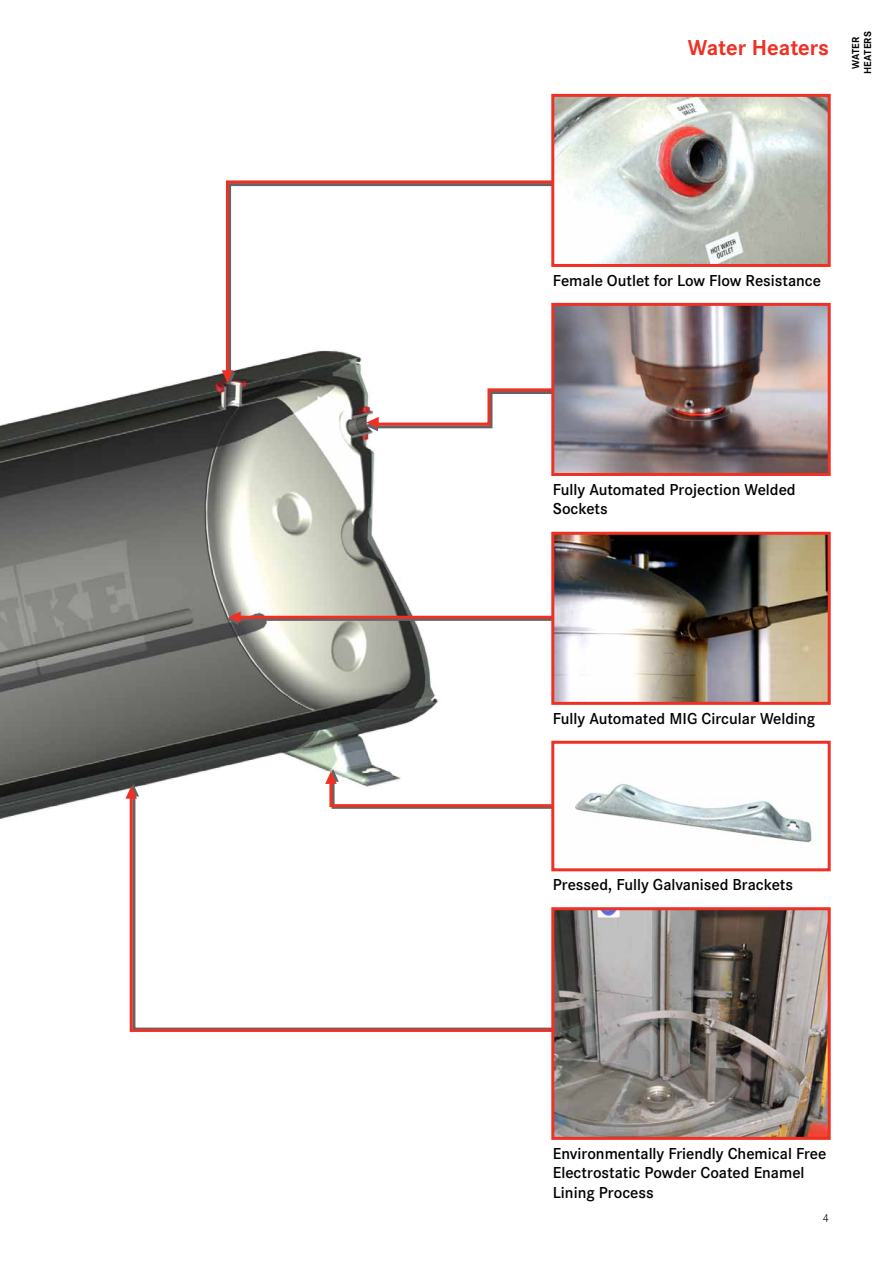
<style>
.page{position:relative;width:893px;height:1263px;background:#fff}
.page>*{position:absolute;margin:0;border:0;box-sizing:border-box;transform-origin:0 0}
.t1{font:700 22.5px "Corporate S";color:#ee3124}
.t2{font:600 16.5px/19.8px "Corporate S";color:#000}
.t3{font:300 12px "Corporate S";color:#000}
.t4{font:700 10.5px/12px "Corporate S";letter-spacing:.01em;color:#000;text-align:center}
</style>
<div class="page">
<img style="left:0;top:370px;width:441px;height:449px">
<svg style="left:222px;top:370px;width:13px;height:15px"></svg>
<svg style="left:224px;top:180px;width:332px;height:199px"></svg>
<hr style="left:232px;top:618px;width:329px;height:3px;background:#636466">
<svg style="left:226px;top:611px;width:15px;height:14px"></svg>
<hr style="left:235px;top:616px;width:326px;height:3px;background:#ee3124">
<svg style="left:325px;top:769px;width:116px;height:18px"></svg>
<svg style="left:125px;top:784px;width:14px;height:15px"></svg>
<svg style="left:128px;top:789px;width:428px;height:243px"></svg>
<img style="left:555px;top:536px;width:272px;height:165px">
<div style="left:551px;top:532px;width:280px;height:173px;border:3px solid #ee3124"></div>
<img style="left:555px;top:783px;width:257px;height:84px">
<div style="left:551px;top:741px;width:280px;height:130px;border:3px solid #ee3124"></div>
<img style="left:555px;top:98px;width:272px;height:165px">
<div style="left:551px;top:94px;width:280px;height:173px;border:3px solid #ee3124"></div>
<img style="left:555px;top:911px;width:272px;height:225px">
<div style="left:551px;top:907px;width:280px;height:233px;border:3px solid #ee3124"></div>
<svg style="left:365px;top:387px;width:186px;height:44px"></svg>
<img style="left:555px;top:307px;width:272px;height:165px">
<div style="left:551px;top:303px;width:280px;height:173px;border:3px solid #ee3124"></div>
<h1 class="t1" style="left:688px;top:30px;width:143px">Water Heaters</h1>
<p class="t4" style="left:849px;top:74px;width:44px;rotate:-90deg">Water<br>Heaters</p>
<p class="t2" style="left:553px;top:269px;width:270px">Female Outlet for Low Flow Resistance</p>
<p class="t2" style="left:553px;top:478px;width:244px">Fully Automated Projection Welded<br>Sockets</p>
<p class="t2" style="left:553px;top:707px;width:264px">Fully Automated MIG Circular Welding</p>
<p class="t2" style="left:553px;top:873px;width:242px">Pressed, Fully Galvanised Brackets</p>
<p class="t2" style="left:553px;top:1142px;width:275px">Environmentally Friendly Chemical Free<br>Electrostatic Powder Coated Enamel<br>Lining Process</p>
<p class="t3" style="left:823px;top:1209px;width:8px">4</p>
</div>
